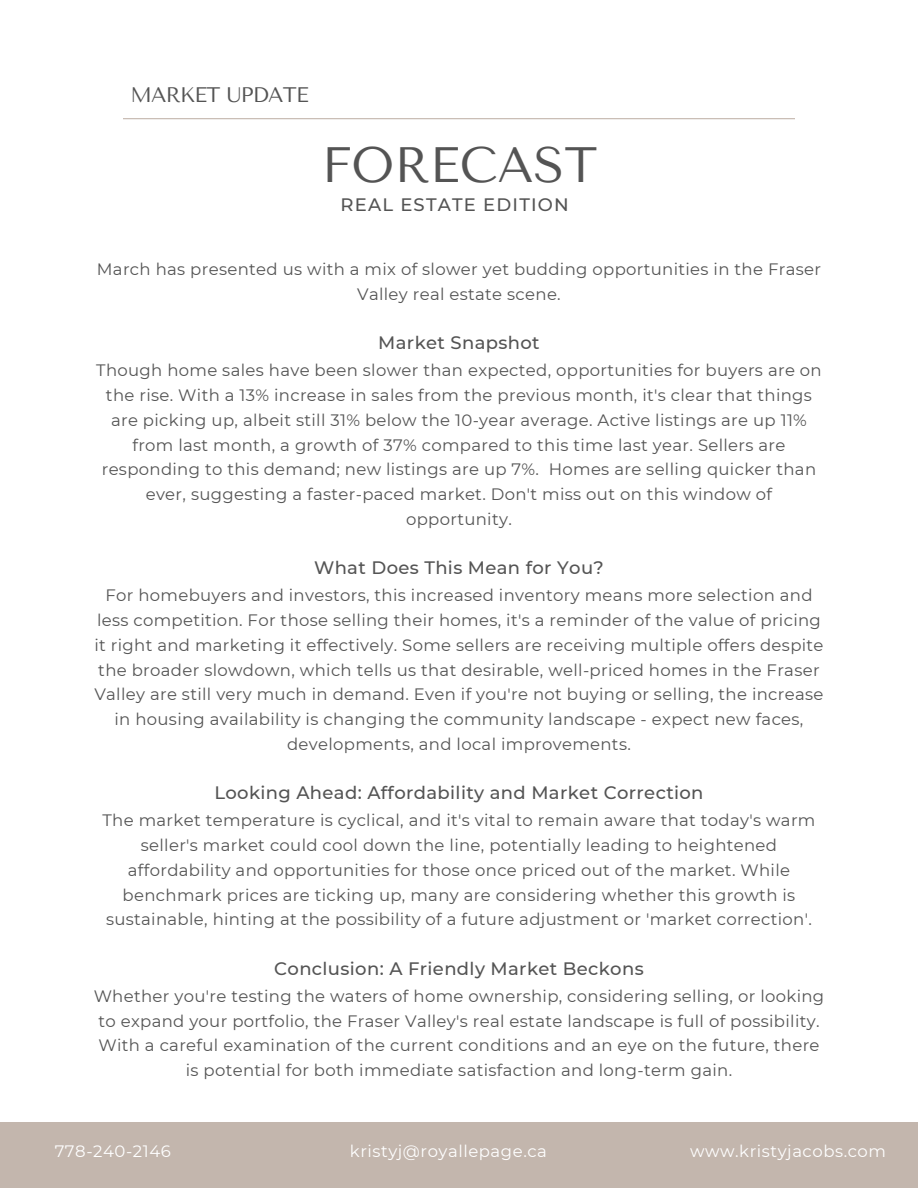
<style>
.page{position:relative;width:918px;height:1188px;background:#fff}
.page>*{position:absolute;margin:0;border:0;box-sizing:border-box;transform-origin:0 0}
.t1{font:49.5px "Tenor Sans";color:#545454}
.t2{font:21px "Tenor Sans";letter-spacing:-.035em;color:#545454}
.t3{font:500 18px "Montserrat";letter-spacing:.02em;color:#545454}
.t4{font:500 18px "Montserrat";letter-spacing:.065em;color:#545454}
.t5{font:16.5px/24.8px "Montserrat";letter-spacing:.02em;color:#545454;text-align:center}
.t6{font:16.5px "Montserrat";letter-spacing:.035em;color:#fff}
</style>
<div class="page">
<hr style="left:123px;top:118px;width:672px;height:1px;background:#c3b6ad">
<div style="left:0;top:1122px;width:918px;height:66px;background:#c3b6ad"></div>
<p class="t2" style="left:130px;top:83px;width:180px">MARKET UPDATE</p>
<h2 class="t1" style="left:322px;top:137px;width:277px">FORECAST</h2>
<h1 class="t4" style="left:340px;top:193px;width:230px">REAL ESTATE EDITION</h1>
<p class="t5" style="left:97px;top:257px;width:726px">March has presented us with a mix of slower yet budding opportunities in the Fraser<br>Valley real estate scene.</p>
<p class="t3" style="left:378px;top:332px;width:163px">Market Snapshot</p>
<p class="t5" style="left:96px;top:358px;width:727px">Though home sales have been slower than expected, opportunities for buyers are on the rise. With a 13% increase in sales from the previous month, it's clear that things are picking up, albeit still 31% below the 10-year average. Active listings are up 11% from last month, a growth of 37% compared to this time last year. Sellers are responding to this demand; new listings are up 7%. Homes are selling quicker than ever, suggesting a faster-paced market. Don't miss out on this window of opportunity.</p>
<p class="t3" style="left:314px;top:557px;width:291px">What Does This Mean for You?</p>
<p class="t5" style="left:94px;top:583px;width:731px">For homebuyers and investors, this increased inventory means more selection and less competition. For those selling their homes, it's a reminder of the value of pricing it right and marketing it effectively. Some sellers are receiving multiple offers despite the broader slowdown, which tells us that desirable, well-priced homes in the Fraser Valley are still very much in demand. Even if you're not buying or selling, the increase in housing availability is changing the community landscape - expect new faces, developments, and local improvements.</p>
<p class="t3" style="left:214px;top:782px;width:491px">Looking Ahead: Affordability and Market Correction</p>
<p class="t5" style="left:102px;top:808px;width:714px">The market temperature is cyclical, and it's vital to remain aware that today's warm seller's market could cool down the line, potentially leading to heightened affordability and opportunities for those once priced out of the market. While benchmark prices are ticking up, many are considering whether this growth is sustainable, hinting at the possibility of a future adjustment or 'market correction'.</p>
<p class="t3" style="left:274px;top:958px;width:371px">Conclusion: A Friendly Market Beckons</p>
<p class="t5" style="left:94px;top:984px;width:732px">Whether you're testing the waters of home ownership, considering selling, or looking to expand your portfolio, the Fraser Valley's real estate landscape is full of possibility.<br>With a careful examination of the current conditions and an eye on the future, there is potential for both immediate satisfaction and long-term gain.</p>
<p class="t6" style="left:55px;top:1141px;width:118px">778-240-2146</p>
<p class="t6" style="left:350px;top:1141px;width:199px">kristyj@royallepage.ca</p>
<p class="t6" style="left:690px;top:1141px;width:198px">www.kristyjacobs.com</p>
</div>
